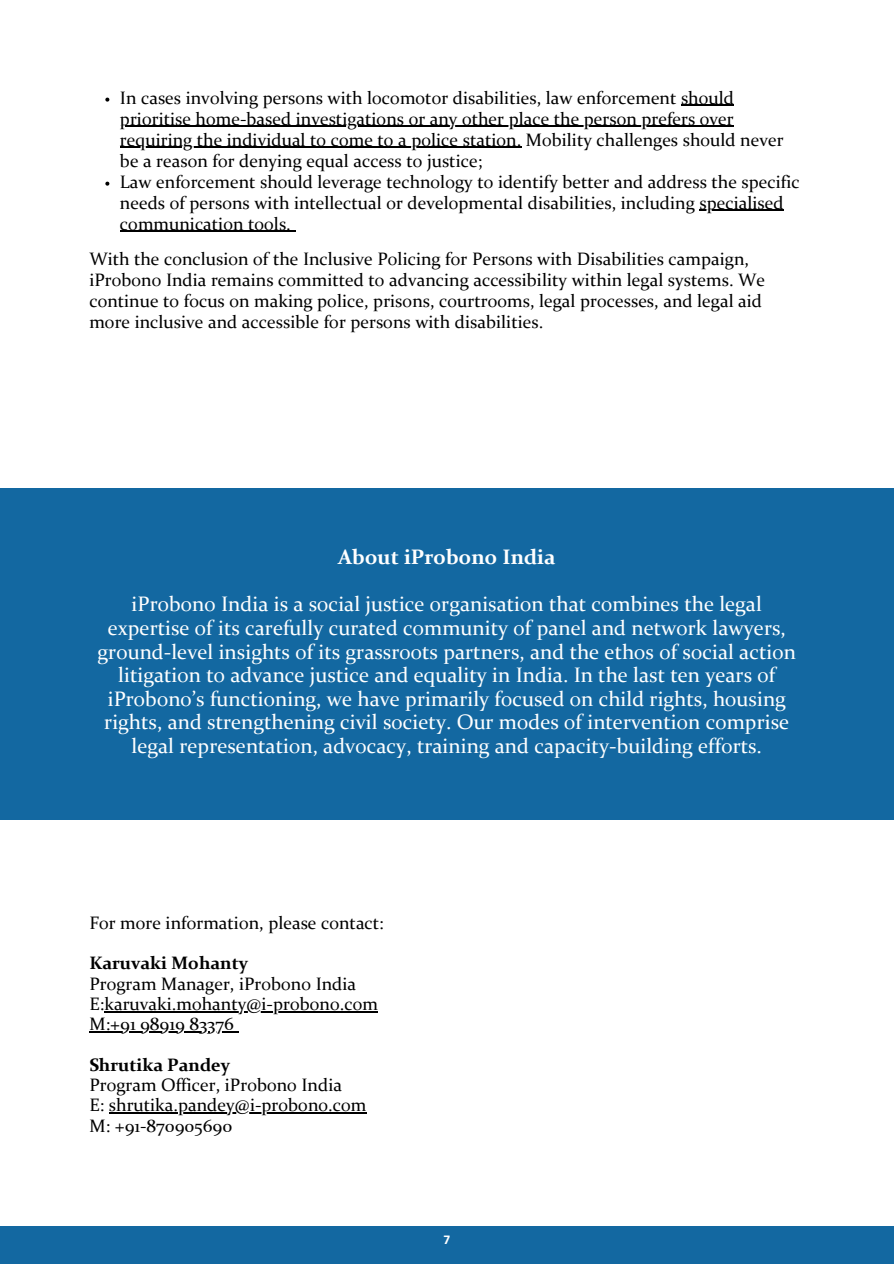
<style>
.page{position:relative;width:894px;height:1264px;background:#fff}
.page>*{position:absolute;margin:0;border:0;box-sizing:border-box;transform-origin:0 0}
.t1{font:21px/23.7px "Constantia";color:#fff;text-align:center}
.t2{font:700 21px "Constantia";color:#fff}
.t3{font:18px/21px "Constantia";color:#000}
.t4{font:700 18px "Constantia";color:#000}
.t5{font:700 13.5px "Calibri";color:#fff}
</style>
<div class="page">
<svg style="left:105px;top:98px;width:4px;height:4px"></svg>
<hr style="left:680px;top:105px;width:53px;height:1px;background:#000">
<hr style="left:120px;top:126px;width:613px;height:1px;background:#000">
<hr style="left:120px;top:147px;width:401px;height:1px;background:#000">
<svg style="left:105px;top:182px;width:4px;height:4px"></svg>
<hr style="left:699px;top:210px;width:84px;height:1px;background:#000">
<hr style="left:120px;top:231px;width:171px;height:1px;background:#000">
<hr style="left:104px;top:1011px;width:274px;height:1px;background:#000">
<hr style="left:89px;top:1031px;width:145px;height:1px;background:#000">
<hr style="left:109px;top:1112px;width:257px;height:1px;background:#000">
<div style="left:0;top:487px;width:893px;height:332px;background:#1368a1"></div>
<div style="left:0;top:1226px;width:893px;height:37px;background:#1368a1"></div>
<p class="t3" style="left:120px;top:89px;width:615px">In cases involving persons with locomotor disabilities, law enforcement should</p>
<p class="t3" style="left:120px;top:110px;width:615px">prioritise home-based investigations or any other place the person prefers over</p>
<p class="t3" style="left:120px;top:131px;width:681px">requiring the individual to come to a police station. Mobility challenges should never be a reason for denying equal access to justice;<br>Law enforcement should leverage technology to identify better and address the specific needs of persons with intellectual or developmental disabilities, including specialised</p>
<h1 class="t3" style="left:89px;top:208px;width:661px;line-height:35px;text-indent:31px">communication tools.<br>With the conclusion of the Inclusive Policing for Persons with Disabilities campaign,</h1>
<h1 class="t3" style="left:89px;top:271px;width:677px">iProbono India remains committed to advancing accessibility within legal systems. We</h1>
<h2 class="t3" style="left:89px;top:292px;width:674px">continue to focus on making police, prisons, courtrooms, legal processes, and legal aid more inclusive and accessible for persons with disabilities.</h2>
<p class="t2" style="left:338px;top:548px;width:219px">About iProbono India</p>
<p class="t1" style="left:98px;top:594px;width:699px">iProbono India is a social justice organisation that combines the legal expertise of its carefully curated community of panel and network lawyers, ground-level insights of its grassroots partners, and the ethos of social action litigation to advance justice and equality in India. In the last ten years of iProbono’s functioning, we have primarily focused on child rights, housing rights, and strengthening civil society. Our modes of intervention comprise legal representation, advocacy, training and capacity-building efforts.</p>
<p class="t3" style="left:89px;top:913px;width:296px">For more information, please contact:</p>
<p class="t4" style="left:89px;top:955px;width:160px">Karuvaki Mohanty</p>
<p class="t3" style="left:89px;top:974px;width:268px">Program Manager, iProbono India</p>
<p class="t3" style="left:89px;top:994px;width:290px">E:karuvaki.mohanty@i-probono.com</p>
<p class="t3" style="left:89px;top:1015px;width:146px">M:+91 98919 83376</p>
<p class="t4" style="left:89px;top:1057px;width:142px">Shrutika Pandey</p>
<p class="t3" style="left:89px;top:1075px;width:254px">Program Officer, iProbono India</p>
<p class="t3" style="left:89px;top:1096px;width:278px">E: shrutika.pandey@i-probono.com</p>
<p class="t3" style="left:89px;top:1116px;width:144px">M: +91-870905690</p>
<p class="t5" style="left:443px;top:1233px;width:8px">7</p>
</div>
